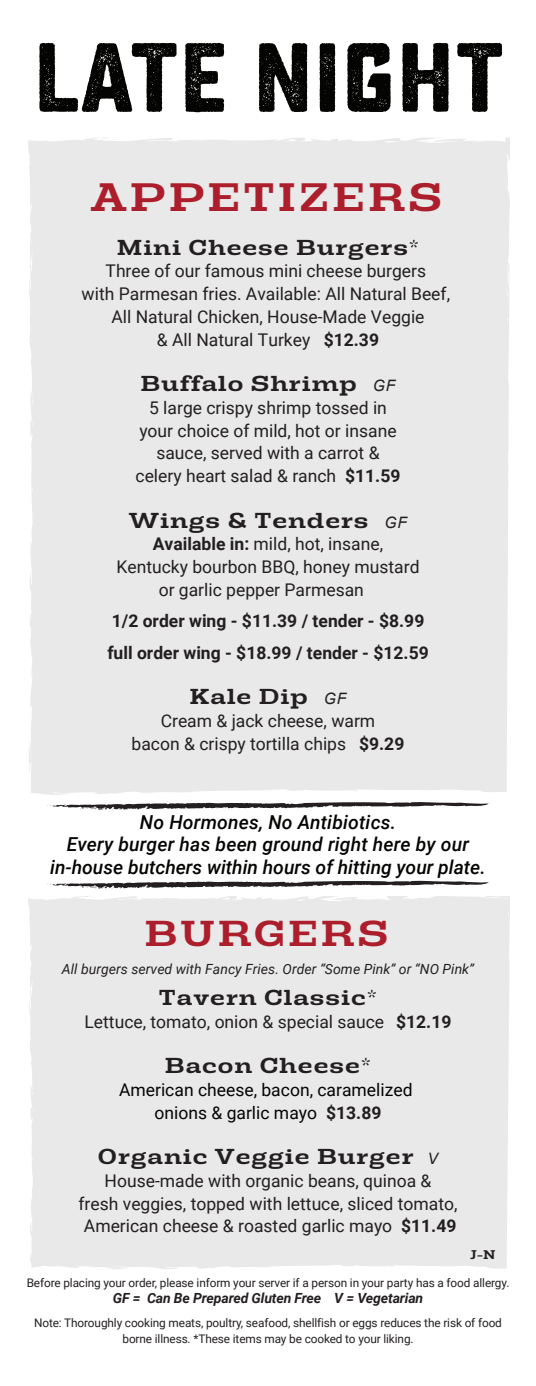
<style>
.page{position:relative;width:536px;height:1386px;background:#fff}
.page>*{position:absolute;margin:0;border:0;box-sizing:border-box;transform-origin:0 0}
.t1{font:98px "Sucrose Bold One";color:#040503}
.t2{font:500 38.5px "Rude Slab Extra Wide";letter-spacing:.08em;color:#ac1e2c}
.t3{font:500 35px "Rude Slab Extra Wide";letter-spacing:.08em;color:#ac1e2c}
.t4{font:500 21px "Rude Slab Extra Wide";letter-spacing:.05em;color:#231f20}
.t5{font:italic 500 19.25px/22.6px "Roboto";letter-spacing:.005em;color:#040503;text-align:center}
.t6{font:17.5px/22.8px "Roboto";color:#231f20;text-align:center}
.t7{font:700 17.5px/31.5px "Roboto";color:#231f20}
.t8{font:17.5px/22.8px "Roboto";color:#040503;text-align:center}
.t9{font:italic 14px "Roboto";letter-spacing:.005em;color:#231f20}
.t10{font:italic 700 14px "Roboto";letter-spacing:-.01em;color:#231f20}
.t11{font:500 12.25px "Rude Slab Extra Wide";color:#231f20}
.t12{font:11.9px/15.8px "Roboto";letter-spacing:-.01em;color:#231f20;text-align:center}
.s1{font-weight:700}
.s2{font-family:"Arial";font-weight:400;font-style:italic;font-size:15.75px}
.s3{font-weight:700;color:#231f20}
</style>
<div class="page">
<div style="left:28px;top:896px;width:482px;height:373px;background:#e9e9e9"></div>
<svg style="left:508px;top:997px;width:2px;height:131px"></svg>
<svg style="left:509px;top:942px;width:1px;height:49px"></svg>
<svg style="left:491px;top:1264px;width:19px;height:5px"></svg>
<div style="left:28px;top:138px;width:482px;height:656px;background:#e9e9e9"></div>
<svg style="left:86px;top:138px;width:18px;height:3px"></svg>
<svg style="left:507px;top:430px;width:3px;height:119px"></svg>
<svg style="left:508px;top:357px;width:2px;height:66px"></svg>
<svg style="left:506px;top:248px;width:4px;height:55px"></svg>
<svg style="left:382px;top:141px;width:20px;height:2px"></svg>
<svg style="left:500px;top:786px;width:10px;height:8px"></svg>
<svg style="left:30px;top:331px;width:2px;height:11px"></svg>
<svg style="left:32px;top:415px;width:1px;height:12px"></svg>
<svg style="left:47px;top:790px;width:446px;height:20px"></svg>
<svg style="left:47px;top:881px;width:462px;height:20px"></svg>
<h1 class="t1" style="left:33px;top:20px;width:472px">LATE NIGHT</h1>
<h2 class="t2" style="left:90px;top:172px;width:353px">APPETIZERS</h2>
<p class="t4" style="left:117px;top:234px;width:304px">Mini Cheese Burgers*</p>
<p class="t6" style="left:82px;top:259px;width:370px">Three of our famous mini cheese burgers<br>with Parmesan fries. Available: All Natural Beef, All Natural Chicken, House-Made Veggie<br>&amp; All Natural Turkey <span class="s1">$12.39</span></p>
<p class="t4" style="left:140px;top:370px;width:256px">Buffalo Shrimp <span class="s2">GF</span></p>
<p class="t6" style="left:135px;top:396px;width:266px">5 large crispy shrimp tossed in your choice of mild, hot or insane sauce, served with a carrot &amp; celery heart salad &amp; ranch <span class="s1">$11.59</span></p>
<p class="t4" style="left:129px;top:507px;width:279px">Wings &amp; Tenders <span class="s2">GF</span></p>
<p class="t6" style="left:153px;top:532px;width:232px"><span class="s1">Available in:</span> mild, hot, insane,</p>
<p class="t6" style="left:116px;top:555px;width:304px">Kentucky bourbon BBQ, honey mustard</p>
<p class="t6" style="left:159px;top:578px;width:207px">or garlic pepper Parmesan</p>
<p class="t7" style="left:107px;top:605px;width:323px">1/2 order wing - $11.39 / tender - $8.99 full order wing - $18.99 / tender - $12.59</p>
<p class="t4" style="left:189px;top:683px;width:158px">Kale Dip <span class="s2">GF</span></p>
<p class="t6" style="left:131px;top:709px;width:274px">Cream &amp; jack cheese, warm<br>bacon &amp; crispy tortilla chips <span class="s1">$9.29</span></p>
<p class="t5" style="left:50px;top:810px;width:437px">No Hormones, No Antibiotics.<br>Every burger has been ground right here by our in-house butchers within hours of hitting your plate.</p>
<h3 class="t3" style="left:144px;top:911px;width:245px">BURGERS</h3>
<p class="t9" style="left:62px;top:960px;width:414px">All burgers served with Fancy Fries. Order “Some Pink” or “NO Pink”</p>
<p class="t4" style="left:159px;top:984px;width:219px">Tavern Classic*</p>
<p class="t6" style="left:84px;top:1009px;width:368px">Lettuce, tomato, onion &amp; special sauce <span class="s1">$12.19</span></p>
<p class="t4" style="left:165px;top:1052px;width:208px">Bacon Cheese*</p>
<p class="t8" style="left:119px;top:1078px;width:295px">American cheese, bacon, caramelized onions &amp; garlic mayo <span class="s3">$13.89</span></p>
<p class="t4" style="left:98px;top:1143px;width:341px">Organic Veggie Burger <span class="s2">V</span></p>
<p class="t6" style="left:79px;top:1169px;width:380px">House-made with organic beans, quinoa &amp;<br>fresh veggies, topped with lettuce, sliced tomato,<br>American cheese &amp; roasted garlic mayo <span class="s1">$11.49</span></p>
<p class="t11" style="left:470px;top:1246px;width:27px">J-N</p>
<p class="t12" style="left:27px;top:1274px;width:484px">Before placing your order, please inform your server if a person in your party has a food allergy.</p>
<p class="t10" style="left:113px;top:1288px;width:312px">GF = Can Be Prepared Gluten Free V = Vegetarian</p>
<p class="t12" style="left:34px;top:1315px;width:469px">Note: Thoroughly cooking meats, poultry, seafood, shellfish or eggs reduces the risk of food borne illness. *These items may be cooked to your liking.</p>
</div>
